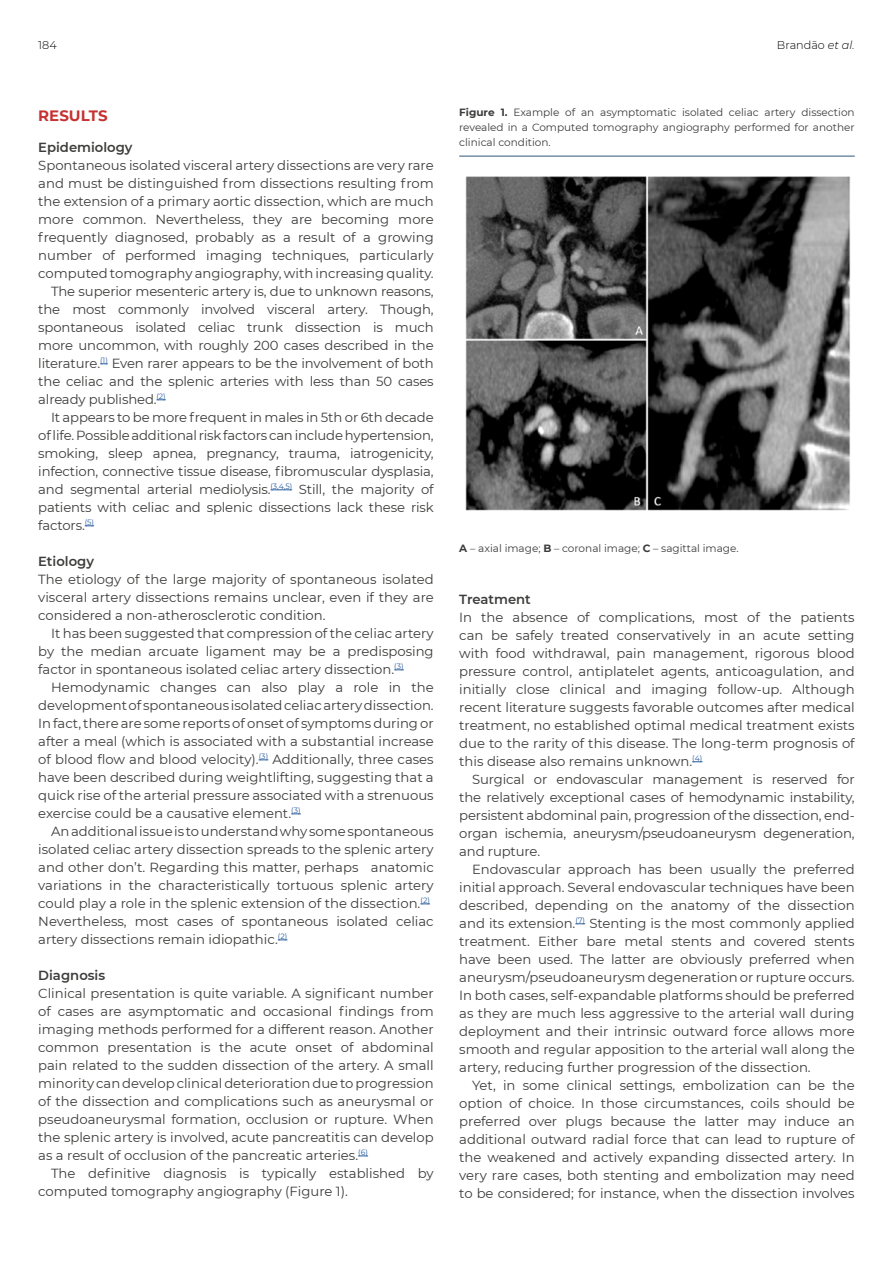
<style>
.page{position:relative;width:893px;height:1263px;background:#fff}
.page>*{position:absolute;margin:0;border:0;box-sizing:border-box;transform-origin:0 0}
.t1{font:700 15px "Montserrat";color:#c63232}
.t2{font:13.2px/18px "Montserrat";color:#3c3c3b;text-align:justify}
.t3{font:600 13.2px "Montserrat";color:#3c3c3b}
.t4{font:300 11.25px "Montserrat";color:#000}
.t5{font:10.5px/15px "Montserrat";color:#3c3c3b;text-align:justify}
.s1{font-style:italic}
.s2{font-weight:700}
</style>
<div class="page">
<svg style="left:270px;top:490px;width:22px;height:1px"></svg>
<hr style="left:459px;top:156px;width:396px;height:1px;background:#30577a">
<img style="left:465px;top:176px;width:386px;height:335px">
<p class="t4" style="left:38px;top:38px;width:20px">184</p>
<p class="t1" style="left:38px;top:106px;width:71px">RESULTS</p>
<p class="t3" style="left:38px;top:139px;width:96px">Epidemiology</p>
<p class="t2" style="left:38px;top:156px;width:397px">Spontaneous isolated visceral artery dissections are very rare</p>
<p class="t2" style="left:38px;top:174px;width:397px">and must be distinguished from dissections resulting from</p>
<p class="t2" style="left:38px;top:192px;width:397px">the extension of a primary aortic dissection, which are much</p>
<p class="t2" style="left:38px;top:210px;width:397px">more common. Nevertheless, they are becoming more</p>
<p class="t2" style="left:38px;top:228px;width:397px">frequently diagnosed, probably as a result of a growing</p>
<p class="t2" style="left:38px;top:246px;width:397px">number of performed imaging techniques, particularly</p>
<p class="t2" style="left:38px;top:264px;width:397px">computed tomography angiography, with increasing quality.</p>
<p class="t2" style="left:51px;top:282px;width:384px">The superior mesenteric artery is, due to unknown reasons,</p>
<p class="t2" style="left:38px;top:300px;width:397px">the most commonly involved visceral artery. Though,</p>
<p class="t2" style="left:38px;top:318px;width:397px">spontaneous isolated celiac trunk dissection is much</p>
<p class="t2" style="left:38px;top:336px;width:397px">more uncommon, with roughly 200 cases described in the</p>
<p class="t2" style="left:38px;top:354px;width:397px">literature.<sup>(1)</sup> Even rarer appears to be the involvement of both</p>
<p class="t2" style="left:38px;top:372px;width:397px">the celiac and the splenic arteries with less than 50 cases</p>
<p class="t2" style="left:38px;top:390px;width:129px">already published.<sup>(2)</sup></p>
<p class="t2" style="left:51px;top:408px;width:384px">It appears to be more frequent in males in 5th or 6th decade</p>
<p class="t2" style="left:38px;top:426px;width:397px">of life. Possible additional risk factors can include hypertension,</p>
<p class="t2" style="left:38px;top:444px;width:397px">smoking, sleep apnea, pregnancy, trauma, iatrogenicity,</p>
<p class="t2" style="left:38px;top:462px;width:397px">infection, connective tissue disease, fibromuscular dysplasia,</p>
<p class="t2" style="left:38px;top:480px;width:397px">and segmental arterial mediolysis.<sup>(3,4,5)</sup> Still, the majority of</p>
<p class="t2" style="left:38px;top:498px;width:397px">patients with celiac and splenic dissections lack these risk</p>
<p class="t2" style="left:38px;top:516px;width:57px">factors.<sup>(5)</sup></p>
<p class="t3" style="left:38px;top:553px;width:57px">Etiology</p>
<p class="t2" style="left:38px;top:570px;width:397px">The etiology of the large majority of spontaneous isolated visceral artery dissections remains unclear, even if they are considered a non-atherosclerotic condition.</p>
<p class="t2" style="left:38px;top:624px;width:397px;text-indent:13px">It has been suggested that compression of the celiac artery by the median arcuate ligament may be a predisposing factor in spontaneous isolated celiac artery dissection.<sup>(3)</sup></p>
<p class="t2" style="left:38px;top:678px;width:397px;text-indent:13px">Hemodynamic changes can also play a role in the development of spontaneous isolated celiac artery dissection.<br>In fact, there are some reports of onset of symptoms during or after a meal (which is associated with a substantial increase of blood flow and blood velocity).<sup>(3)</sup> Additionally, three cases have been described during weightlifting, suggesting that a quick rise of the arterial pressure associated with a strenuous exercise could be a causative element.<sup>(3)</sup></p>
<p class="t2" style="left:38px;top:822px;width:397px;text-align:left;text-indent:13px">An additional issue is to understand why some spontaneous isolated celiac artery dissection spreads to the splenic artery and other don’t. Regarding this matter, perhaps anatomic variations in the characteristically tortuous splenic artery could play a role in the splenic extension of the dissection.<sup>(2)<br></sup>Nevertheless, most cases of spontaneous isolated celiac artery dissections remain idiopathic.<sup>(2)</sup></p>
<p class="t3" style="left:38px;top:967px;width:68px">Diagnosis</p>
<p class="t2" style="left:38px;top:984px;width:397px">Clinical presentation is quite variable. A significant number of cases are asymptomatic and occasional findings from imaging methods performed for a different reason. Another common presentation is the acute onset of abdominal pain related to the sudden dissection of the artery. A small minority can develop clinical deterioration due to progression of the dissection and complications such as aneurysmal or pseudoaneurysmal formation, occlusion or rupture. When the splenic artery is involved, acute pancreatitis can develop as a result of occlusion of the pancreatic arteries.<sup>(6)</sup></p>
<p class="t2" style="left:38px;top:1164px;width:397px;text-indent:13px">The definitive diagnosis is typically established by computed tomography angiography (Figure 1).</p>
<p class="t4" style="left:777px;top:38px;width:79px">Brandão <span class="s1">et al.</span></p>
<p class="t5" style="left:459px;top:105px;width:397px"><span class="s2">Figure 1.</span> Example of an asymptomatic isolated celiac artery dissection revealed in a Computed tomography angiography performed for another clinical condition.</p>
<p class="t5" style="left:459px;top:540px;width:281px"><span class="s2">A</span> – axial image; <span class="s2">B</span> – coronal image; <span class="s2">C</span> – sagittal image.</p>
<p class="t3" style="left:459px;top:591px;width:73px">Treatment</p>
<p class="t2" style="left:459px;top:608px;width:397px">In the absence of complications, most of the patients can be safely treated conservatively in an acute setting with food withdrawal, pain management, rigorous blood pressure control, antiplatelet agents, anticoagulation, and initially close clinical and imaging follow-up. Although recent literature suggests favorable outcomes after medical treatment, no established optimal medical treatment exists due to the rarity of this disease. The long-term prognosis of this disease also remains unknown.<sup>(4)</sup></p>
<p class="t2" style="left:459px;top:770px;width:397px;text-indent:13px">Surgical or endovascular management is reserved for the relatively exceptional cases of hemodynamic instability, persistent abdominal pain, progression of the dissection, end&shy;organ ischemia, aneurysm/pseudoaneurysm degeneration, and rupture.</p>
<p class="t2" style="left:459px;top:860px;width:397px;text-indent:13px">Endovascular approach has been usually the preferred initial approach. Several endovascular techniques have been described, depending on the anatomy of the dissection and its extension.<sup>(7)</sup> Stenting is the most commonly applied treatment. Either bare metal stents and covered stents have been used. The latter are obviously preferred when aneurysm/pseudoaneurysm degeneration or rupture occurs.<br>In both cases, self-expandable platforms should be preferred as they are much less aggressive to the arterial wall during deployment and their intrinsic outward force allows more smooth and regular apposition to the arterial wall along the artery, reducing further progression of the dissection.</p>
<p class="t2" style="left:459px;top:1076px;width:397px;text-indent:13px">Yet, in some clinical settings, embolization can be the option of choice. In those circumstances, coils should be preferred over plugs because the latter may induce an additional outward radial force that can lead to rupture of the weakened and actively expanding dissected artery. In very rare cases, both stenting and embolization may need to be considered; for instance, when the dissection involves</p>
</div>
